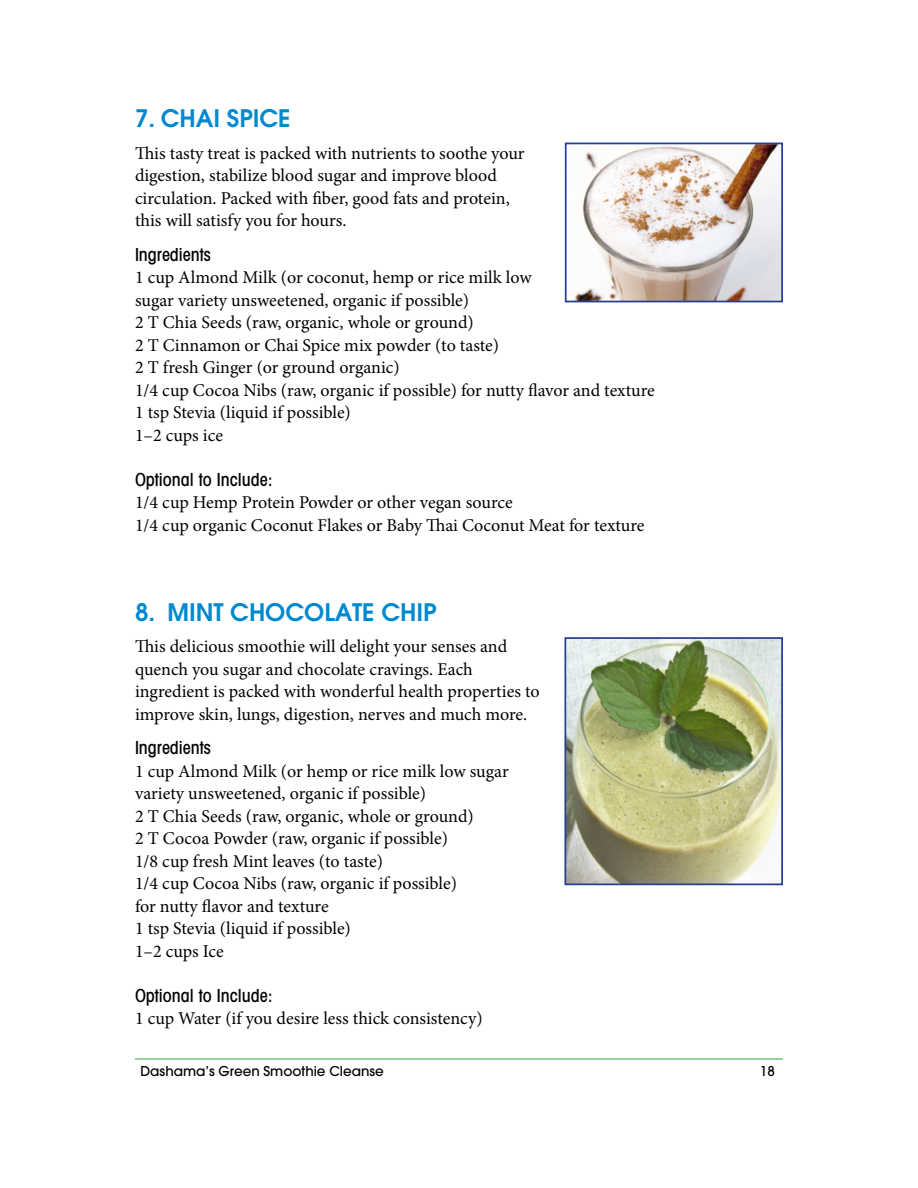
<style>
.page{position:relative;width:918px;height:1188px;background:#fff}
.page>*{position:absolute;margin:0;border:0;box-sizing:border-box;transform-origin:0 0}
.t1{font:600 24px "Avant Garde";color:#0089cf}
.t2{font:18px/22.5px "Minion Pro";color:#000}
.t3{font:500 condensed 18px "Avant Garde";color:#000}
.t4{font:500 13.5px "Avant Garde";color:#000}
</style>
<div class="page">
<hr style="left:135px;top:1058px;width:648px;height:2px;background:#41ad49">
<img style="left:574px;top:146px;width:206px;height:153px">
<div style="left:565px;top:143px;width:218px;height:159px;border:2px solid #25408f"></div>
<img style="left:567px;top:640px;width:213px;height:242px">
<div style="left:564px;top:637px;width:219px;height:248px;border:2px solid #25408f"></div>
<h1 class="t1" style="left:135px;top:103px;width:131px">7. CHAI SPICE</h1>
<p class="t2" style="left:135px;top:142px;width:391px">This tasty treat is packed with nutrients to soothe your digestion, stabilize blood sugar and improve blood circulation. Packed with fiber, good fats and protein, this will satisfy you for hours.</p>
<p class="t3" style="left:135px;top:243px;width:77px">Ingredients</p>
<p class="t2" style="left:135px;top:266px;width:521px">1 cup Almond Milk (or coconut, hemp or rice milk low<br>sugar variety unsweetened, organic if possible)<br>2 T Chia Seeds (raw, organic, whole or ground)<br>2 T Cinnamon or Chai Spice mix powder (to taste)<br>2 T fresh Ginger (or ground organic)<br>1/4 cup Cocoa Nibs (raw, organic if possible) for nutty flavor and texture 1 tsp Stevia (liquid if possible)<br>1–2 cups ice</p>
<p class="t3" style="left:135px;top:468px;width:139px">Optional to Include:</p>
<p class="t2" style="left:135px;top:491px;width:511px">1/4 cup Hemp Protein Powder or other vegan source<br>1/4 cup organic Coconut Flakes or Baby Thai Coconut Meat for texture</p>
<h1 class="t1" style="left:135px;top:596px;width:303px">8. MINT CHOCOLATE CHI P</h1>
<p class="t2" style="left:135px;top:635px;width:406px">This delicious smoothie will delight your senses and quench you sugar and chocolate cravings. Each ingredient is packed with wonderful health properties to improve skin, lungs, digestion, nerves and much more.</p>
<p class="t3" style="left:135px;top:737px;width:77px">Ingredients</p>
<p class="t2" style="left:135px;top:760px;width:375px">1 cup Almond Milk (or hemp or rice milk low sugar variety unsweetened, organic if possible)<br>2 T Chia Seeds (raw, organic, whole or ground)<br>2 T Cocoa Powder (raw, organic if possible)<br>1/8 cup fresh Mint leaves (to taste)<br>1/4 cup Cocoa Nibs (raw, organic if possible)<br>for nutty flavor and texture<br>1 tsp Stevia (liquid if possible)<br>1–2 cups Ice</p>
<p class="t3" style="left:135px;top:984px;width:139px">Optional to Include:</p>
<p class="t2" style="left:135px;top:1007px;width:349px">1 cup Water (if you desire less thick consistency)</p>
<p class="t4" style="left:140px;top:1063px;width:245px">Dashama’s Green Smoothie Cleanse</p>
<p class="t4" style="left:760px;top:1063px;width:16px">18</p>
</div>
